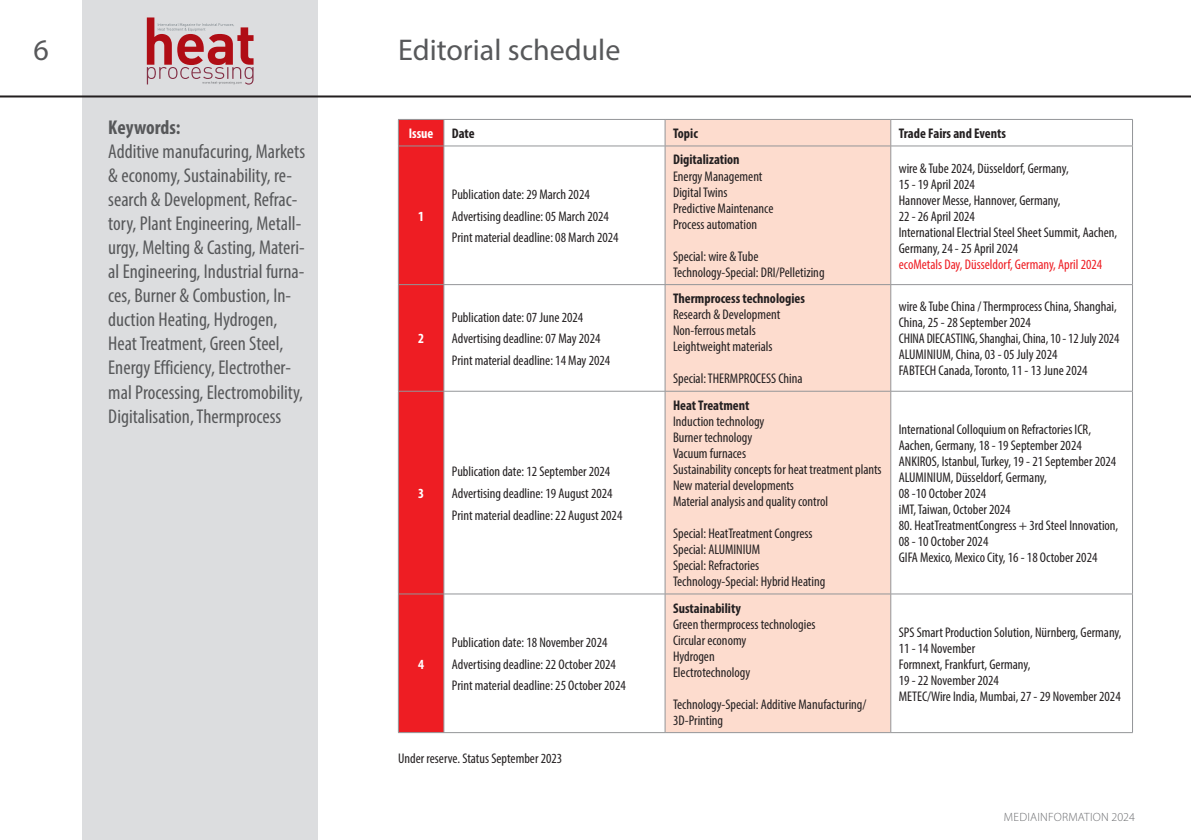
<style>
.page{position:relative;width:1191px;height:840px;background:#fff}
.page>*{position:absolute;margin:0;border:0;box-sizing:border-box;transform-origin:0 0}
.t1{font:30px "Myriad Pro";color:#57585a}
.t2{font:condensed 20px/24px "Myriad Pro";color:#57585a}
.t3{font:700 condensed 20px "Myriad Pro";letter-spacing:-.005em;color:#57585a}
.t4{font:condensed 14px/16px "Myriad Pro";color:#231f20}
.t5{font:700 condensed 14px "Myriad Pro";color:#231f20}
.t6{font:condensed 14px "Myriad Pro";color:#ee1d23}
.t7{font:700 condensed 14px "Myriad Pro";color:#fff}
.t8{font:300 12px "Myriad Pro";letter-spacing:.02em;color:#6c6d70}
</style>
<div class="page">
<div style="left:82px;top:0;width:236px;height:839px;background:#dcdddf"></div>
<hr style="left:0;top:95px;width:1191px;height:2px;background:#231f20">
<svg style="left:147px;top:17px;width:106px;height:68px"></svg>
<div style="left:665px;top:120px;width:225px;height:611px;background:#fddcce"></div>
<hr style="left:444px;top:119px;width:221px;height:1px;background:#939598">
<div style="left:398px;top:119px;width:46px;height:612px;background:#ee1d23"></div>
<hr style="left:665px;top:119px;width:225px;height:1px;background:#939598">
<svg style="left:664px;top:120px;width:1px;height:25px"></svg>
<hr style="left:890px;top:119px;width:242px;height:1px;background:#939598">
<svg style="left:890px;top:120px;width:1px;height:25px"></svg>
<svg style="left:1132px;top:120px;width:1px;height:26px"></svg>
<hr style="left:398px;top:145px;width:46px;height:1px;background:#939598">
<hr style="left:398px;top:146px;width:1px;height:138px;background:#939598">
<hr style="left:444px;top:145px;width:221px;height:1px;background:#939598">
<hr style="left:443px;top:146px;width:1px;height:138px;background:#939598">
<hr style="left:665px;top:145px;width:225px;height:1px;background:#939598">
<hr style="left:664px;top:146px;width:1px;height:138px;background:#939598">
<hr style="left:890px;top:145px;width:242px;height:1px;background:#939598">
<hr style="left:890px;top:146px;width:1px;height:138px;background:#939598">
<hr style="left:1132px;top:146px;width:1px;height:138px;background:#939598">
<hr style="left:398px;top:284px;width:46px;height:1px;background:#939598">
<hr style="left:398px;top:285px;width:1px;height:106px;background:#939598">
<hr style="left:444px;top:284px;width:221px;height:1px;background:#939598">
<hr style="left:443px;top:285px;width:1px;height:106px;background:#939598">
<hr style="left:665px;top:284px;width:225px;height:1px;background:#939598">
<hr style="left:664px;top:285px;width:1px;height:106px;background:#939598">
<hr style="left:890px;top:284px;width:242px;height:1px;background:#939598">
<hr style="left:890px;top:285px;width:1px;height:106px;background:#939598">
<hr style="left:1132px;top:285px;width:1px;height:106px;background:#939598">
<hr style="left:398px;top:390px;width:46px;height:1px;background:#939598">
<hr style="left:398px;top:391px;width:1px;height:202px;background:#939598">
<hr style="left:444px;top:390px;width:221px;height:1px;background:#939598">
<hr style="left:443px;top:391px;width:1px;height:202px;background:#939598">
<hr style="left:665px;top:390px;width:225px;height:1px;background:#939598">
<hr style="left:664px;top:391px;width:1px;height:202px;background:#939598">
<hr style="left:890px;top:390px;width:242px;height:1px;background:#939598">
<hr style="left:890px;top:391px;width:1px;height:202px;background:#939598">
<hr style="left:1132px;top:391px;width:1px;height:202px;background:#939598">
<hr style="left:398px;top:593px;width:46px;height:1px;background:#939598">
<hr style="left:398px;top:594px;width:1px;height:138px;background:#939598">
<hr style="left:444px;top:593px;width:221px;height:1px;background:#939598">
<hr style="left:443px;top:594px;width:1px;height:138px;background:#939598">
<hr style="left:665px;top:593px;width:225px;height:1px;background:#939598">
<hr style="left:664px;top:594px;width:1px;height:138px;background:#939598">
<hr style="left:890px;top:593px;width:242px;height:1px;background:#939598">
<hr style="left:890px;top:594px;width:1px;height:138px;background:#939598">
<hr style="left:1132px;top:594px;width:1px;height:138px;background:#939598">
<hr style="left:398px;top:731px;width:46px;height:1px;background:#939598">
<hr style="left:444px;top:731px;width:221px;height:1px;background:#939598">
<hr style="left:665px;top:731px;width:225px;height:1px;background:#939598">
<hr style="left:890px;top:731px;width:242px;height:1px;background:#939598">
<h1 class="t1" style="left:33px;top:31px;width:17px">6</h1>
<h2 class="t3" style="left:108px;top:115px;width:74px">Keywords:</h2>
<p class="t2" style="left:108px;top:139px;width:198px">Additive manufacuring, Markets &amp; economy, Sustainability, re&shy;search &amp; Development, Refrac&shy;tory, Plant Engineering, Metall&shy;urgy, Melting &amp; Casting, Materi&shy;al Engineering, Industrial furna&shy;ces, Burner &amp; Combustion, In&shy;duction Heating, Hydrogen,<br>Heat Treatment, Green Steel,<br>Energy Efficiency, Electrother&shy;mal Processing, Electromobility,<br>Digitalisation, Thermprocess</p>
<h1 class="t1" style="left:398px;top:31px;width:224px">Editorial schedule</h1>
<p class="t7" style="left:409px;top:124px;width:26px">Issue</p>
<p class="t5" style="left:452px;top:124px;width:24px">Date</p>
<p class="t5" style="left:673px;top:124px;width:26px">Topic</p>
<p class="t5" style="left:898px;top:124px;width:109px">Trade Fairs and Events</p>
<p class="t7" style="left:418px;top:207px;width:7px">1</p>
<p class="t7" style="left:418px;top:329px;width:7px">2</p>
<p class="t4" style="left:452px;top:183px;width:168px;line-height:21.6px">Publication date: 29 March 2024<br>Advertising deadline: 05 March 2024<br>Print material deadline: 08 March 2024</p>
<p class="t4" style="left:452px;top:306px;width:160px;line-height:21.6px">Publication date: 07 June 2024<br>Advertising deadline: 07 May 2024<br>Print material deadline: 14 May 2024</p>
<p class="t7" style="left:418px;top:484px;width:7px">3</p>
<p class="t4" style="left:452px;top:460px;width:172px;line-height:21.6px">Publication date: 12 September 2024<br>Advertising deadline: 19 August 2024<br>Print material deadline: 22 August 2024</p>
<p class="t7" style="left:418px;top:654px;width:7px">4</p>
<p class="t4" style="left:452px;top:631px;width:175px;line-height:21.6px">Publication date: 18 November 2024<br>Advertising deadline: 22 October 2024<br>Print material deadline: 25 October 2024</p>
<p class="t4" style="left:398px;top:749px;width:166px">Under reserve. Status September 2023</p>
<p class="t5" style="left:673px;top:151px;width:68px">Digitalization</p>
<p class="t4" style="left:673px;top:168px;width:102px">Energy Management<br>Digital Twins<br>Predictive Maintenance<br>Process automation</p>
<p class="t4" style="left:673px;top:248px;width:153px">Special: wire &amp; Tube<br>Technology-Special: DRI/Pelletizing</p>
<p class="t5" style="left:673px;top:289px;width:133px">Thermprocess technologies</p>
<p class="t4" style="left:673px;top:306px;width:109px">Research &amp; Development<br>Non-ferrous metals<br>Leightweight materials</p>
<p class="t4" style="left:673px;top:370px;width:131px">Special: THERMPROCESS China</p>
<p class="t5" style="left:673px;top:396px;width:78px">Heat Treatment</p>
<p class="t4" style="left:673px;top:413px;width:210px">Induction technology<br>Burner technology<br>Vacuum furnaces<br>Sustainability concepts for heat treatment plants<br>New material developments<br>Material analysis and quality control</p>
<p class="t4" style="left:673px;top:525px;width:154px">Special: HeatTreatment Congress<br>Special: ALUMINIUM<br>Special: Refractories<br>Technology-Special: Hybrid Heating</p>
<p class="t5" style="left:673px;top:598px;width:69px">Sustainability</p>
<p class="t4" style="left:673px;top:615px;width:144px">Green thermprocess technologies<br>Circular economy<br>Hydrogen<br>Electrotechnology</p>
<p class="t4" style="left:673px;top:695px;width:195px">Technology-Special: Additive Manufacturing/<br>3D-Printing</p>
<p class="t4" style="left:898px;top:160px;width:220px">wire &amp; Tube 2024, Düsseldorf, Germany,<br>15 - 19 April 2024<br>Hannover Messe, Hannover, Germany,<br>22 - 26 April 2024<br>International Electrial Steel Sheet Summit, Aachen,<br>Germany, 24 - 25 April 2024</p>
<p class="t6" style="left:898px;top:255px;width:205px">ecoMetals Day, Düsseldorf, Germany, April 2024</p>
<p class="t4" style="left:898px;top:298px;width:222px">wire &amp; Tube China / Thermprocess China, Shanghai, China, 25 - 28 September 2024<br>CHINA DIECASTING, Shanghai, China, 10 - 12 July 2024<br>ALUMINIUM, China, 03 - 05 July 2024<br>FABTECH Canada, Toronto, 11 - 13 June 2024</p>
<p class="t4" style="left:898px;top:421px;width:219px">International Colloquium on Refractories ICR, Aachen, Germany, 18 - 19 September 2024<br>ANKIROS, Istanbul, Turkey, 19 - 21 September 2024<br>ALUMINIUM, Düsseldorf, Germany,<br>08 -10 October 2024<br>iMT, Taiwan, October 2024</p>
<p class="t4" style="left:898px;top:517px;width:221px">80. HeatTreatmentCongress + 3rd Steel Innovation,<br>08 - 10 October 2024<br>GIFA Mexico, Mexico City, 16 - 18 October 2024</p>
<p class="t4" style="left:898px;top:623px;width:224px">SPS Smart Production Solution, Nürnberg, Germany, 11 - 14 November<br>Formnext, Frankfurt, Germany,<br>19 - 22 November 2024<br>METEC/Wire India, Mumbai, 27 - 29 November 2024</p>
<p class="t8" style="left:1004px;top:808px;width:132px">MEDIAINFORMATION 2024</p>
</div>
